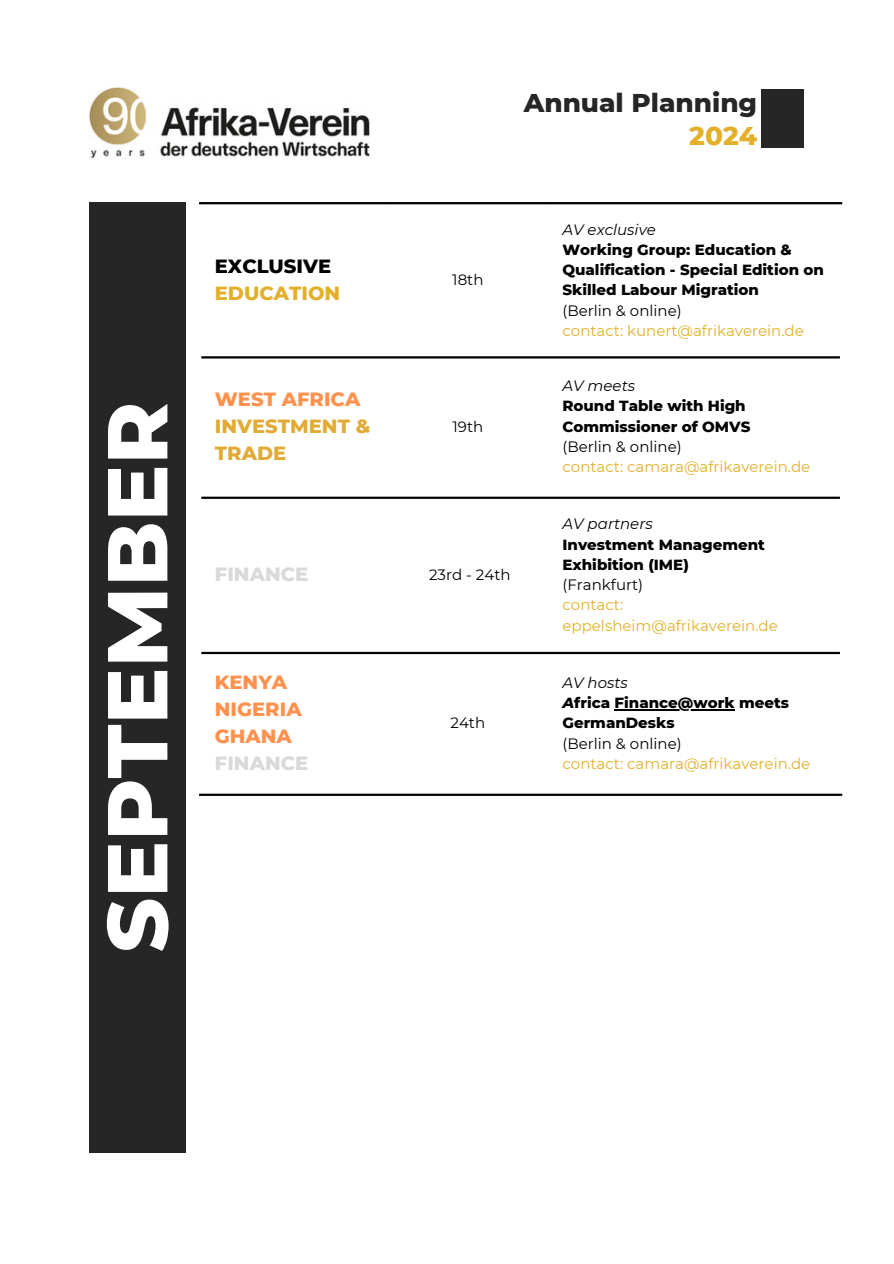
<style>
.page{position:relative;width:894px;height:1264px;background:#fff}
.page>*{position:absolute;margin:0;border:0;box-sizing:border-box;transform-origin:0 0}
.t1{font:800 84.75px "Montserrat";color:#fff}
.t2{font:800 26.25px/32.7px "Montserrat";color:#272626;text-align:right}
.t3{font:800 19.5px "Montserrat";color:#ff914d}
.t4{font:800 19.5px/27px "Montserrat";color:#e1ac35}
.t5{font:800 19.5px "Montserrat";color:#d9d9d9}
.t6{font:800 19.5px "Montserrat";color:#000}
.t7{font:800 19.5px "Montserrat";color:#e3b02b}
.t8{font:800 15px/20.2px "Montserrat";color:#000}
.t9{font:15px/20.2px "Montserrat";color:#e3b02b}
.t10{font:15px/20.2px "Montserrat";color:#000}
.t11{font:italic 15px "Montserrat";color:#000}
.s1{color:#e3b02b}
.s2{font-style:italic}
.s3{font-weight:800}
</style>
<div class="page">
<div style="left:89px;top:202px;width:97px;height:950px;background:#272626"></div>
<hr style="left:614px;top:709px;width:120px;height:1px;background:#000">
<hr style="left:199px;top:202px;width:642px;height:2px;background:#000">
<hr style="left:201px;top:356px;width:638px;height:2px;background:#000">
<hr style="left:201px;top:496px;width:638px;height:3px;background:#000">
<hr style="left:201px;top:652px;width:638px;height:2px;background:#000">
<hr style="left:199px;top:793px;width:642px;height:3px;background:#000">
<div style="left:761px;top:89px;width:43px;height:59px;background:#272626"></div>
<img style="left:89px;top:88px;width:280px;height:71px">
<p class="t1" style="left:85px;top:952px;width:552px;rotate:-90deg">SEPTEMBER</p>
<p class="t2" style="left:523px;top:86px;width:235px">Annual Planning<br><span class="s1">2024</span></p>
<p class="t6" style="left:215px;top:254px;width:118px">EXCLUSIVE</p>
<p class="t7" style="left:215px;top:281px;width:127px">EDUCATION</p>
<p class="t10" style="left:452px;top:270px;width:33px">18th</p>
<p class="t3" style="left:215px;top:387px;width:147px">WEST AFRICA</p>
<p class="t4" style="left:215px;top:412px;width:157px">INVESTMENT &amp;<br>TRADE</p>
<p class="t10" style="left:452px;top:416px;width:32px">19th</p>
<p class="t5" style="left:215px;top:562px;width:95px">FINANCE</p>
<p class="t10" style="left:429px;top:564px;width:83px">23rd - 24th</p>
<p class="t3" style="left:215px;top:670px;width:74px">KENYA</p>
<p class="t3" style="left:215px;top:697px;width:88px">NIGERIA</p>
<p class="t3" style="left:215px;top:724px;width:79px">GHANA</p>
<p class="t5" style="left:215px;top:751px;width:95px">FINANCE</p>
<p class="t10" style="left:450px;top:713px;width:36px">24th</p>
<h1 class="t11" style="left:562px;top:220px;width:95px">AV exclusive</h1>
<p class="t8" style="left:562px;top:239px;width:263px">Working Group: Education &amp;<br>Qualification - Special Edition on<br>Skilled Labour Migration</p>
<p class="t10" style="left:562px;top:300px;width:121px">(Berlin &amp; online)</p>
<p class="t9" style="left:562px;top:320px;width:243px">contact: kunert@afrikaverein.de</p>
<p class="t11" style="left:562px;top:376px;width:74px">AV meets</p>
<p class="t8" style="left:562px;top:396px;width:189px">Round Table with High<br>Commissioner of OMVS</p>
<p class="t10" style="left:562px;top:436px;width:121px">(Berlin &amp; online)</p>
<p class="t9" style="left:562px;top:456px;width:249px">contact: camara@afrikaverein.de</p>
<p class="t11" style="left:562px;top:515px;width:92px">AV partners</p>
<p class="t8" style="left:562px;top:534px;width:204px">Investment Management<br>Exhibition (IME)</p>
<p class="t10" style="left:562px;top:574px;width:82px">(Frankfurt)</p>
<p class="t9" style="left:562px;top:595px;width:217px">contact: eppelsheim@afrikaverein.de</p>
<p class="t11" style="left:562px;top:673px;width:67px">AV hosts</p>
<p class="t8" style="left:562px;top:692px;width:228px"><span class="s2">A</span>frica Finance@work meets</p>
<p class="t10" style="left:562px;top:713px;width:121px"><span class="s3">GermanDesks </span>(Berlin &amp; online)</p>
<p class="t9" style="left:562px;top:753px;width:249px">contact: camara@afrikaverein.de</p>
</div>
